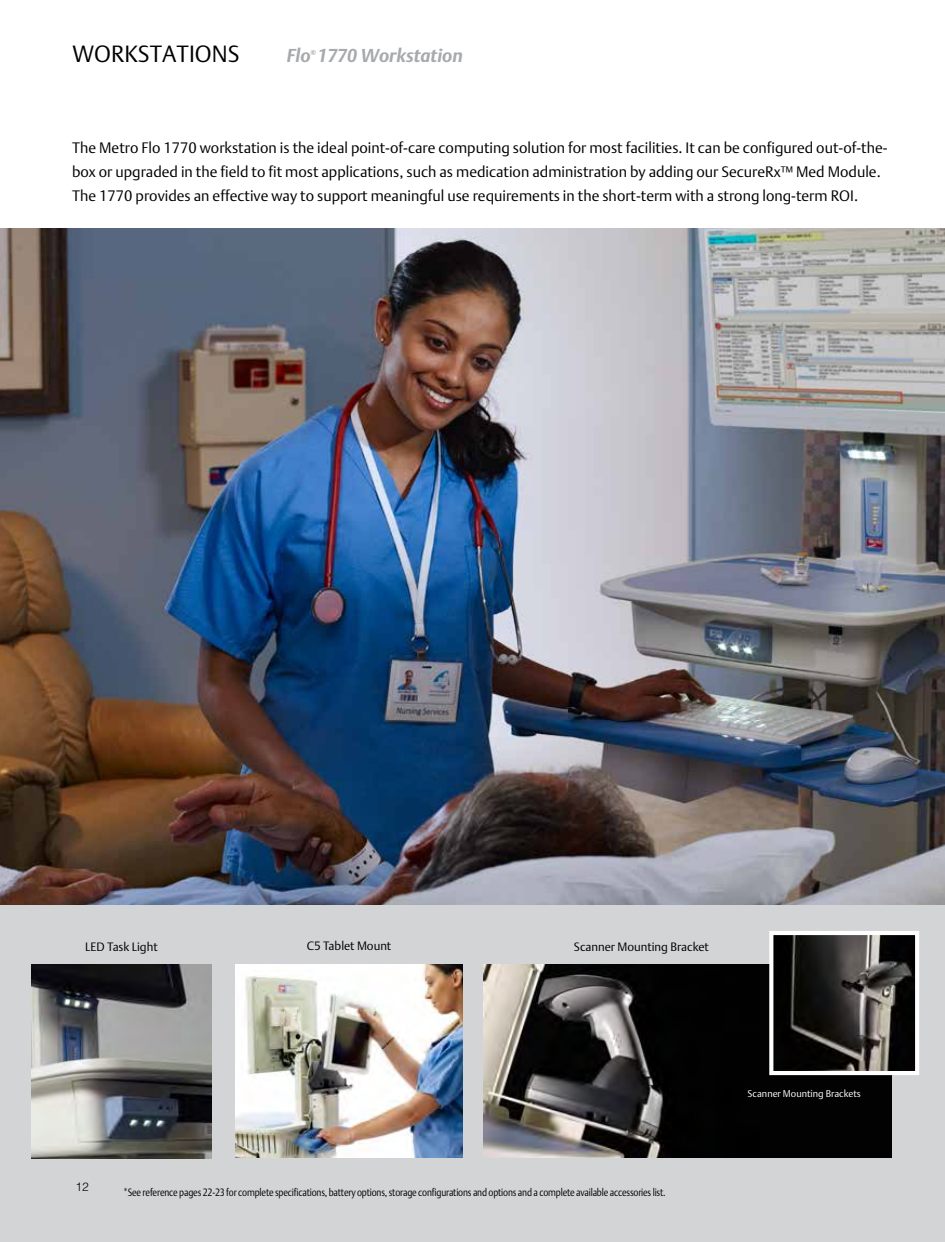
<style>
.page{position:relative;width:945px;height:1242px;background:#fff}
.page>*{position:absolute;margin:0;border:0;box-sizing:border-box;transform-origin:0 0}
.t1{font:300 23.25px "DTL Argo T";color:#000}
.t2{font:italic 700 18.6px "DTL Argo T";color:#a7a9ac}
.t3{font:300 15px/24px "DTL Argo T";color:#000}
.t4{font:300 12px "DTL Argo T";color:#000}
.t5{font:300 12px "Helvetica";color:#000}
.t6{font:300 10.5px "DTL Argo T";letter-spacing:-.02em;color:#000;scale:.85 1}
.t7{font:300 9.75px "DTL Argo T";color:#fff}
.t8{font:italic 700 7.2px "DTL Argo T";color:#a7a9ac}
</style>
<div class="page">
<div style="left:0;top:905px;width:945px;height:337px;background:#d3d4d5"></div>
<img style="left:484px;top:964px;width:407px;height:194px">
<img style="left:774px;top:936px;width:140px;height:134px">
<div style="left:769px;top:931px;width:150px;height:144px;border:4px solid #fff"></div>
<img style="left:0;top:229px;width:945px;height:676px">
<img style="left:235px;top:964px;width:228px;height:194px">
<img style="left:32px;top:964px;width:180px;height:194px">
<h1 class="t1" style="left:73px;top:40px;width:36px">Workstations</h1>
<p class="t2" style="left:287px;top:44px;width:178px">Flo 1770 Workstation</p>
<p class="t8" style="left:311px;top:48px;width:7px">®</p>
<p class="t3" style="left:72px;top:135px;width:817px">The Metro Flo 1770 workstation is the ideal point-of-care computing solution for most facilities. It can be configured out-of-the&shy;box or upgraded in the field to fit most applications, such as medication administration by adding our SecureRx™ Med Module.<br>The 1770 provides an effective way to support meaningful use requirements in the short-term with a strong long-term ROI.</p>
<p class="t4" style="left:85px;top:939px;width:74px">LED Task Light</p>
<p class="t4" style="left:307px;top:939px;width:86px">C5 Tablet Mount</p>
<p class="t4" style="left:574px;top:939px;width:137px">Scanner Mounting Bracket</p>
<p class="t5" style="left:75px;top:1179px;width:15px">12</p>
<p class="t6" style="left:123px;top:1186px;width:640px">*See reference pages 22-23 for complete specifications, battery options, storage configurations and options and a complete available accessories list.</p>
<p class="t7" style="left:748px;top:1088px;width:115px">Scanner Mounting Brackets</p>
</div>
